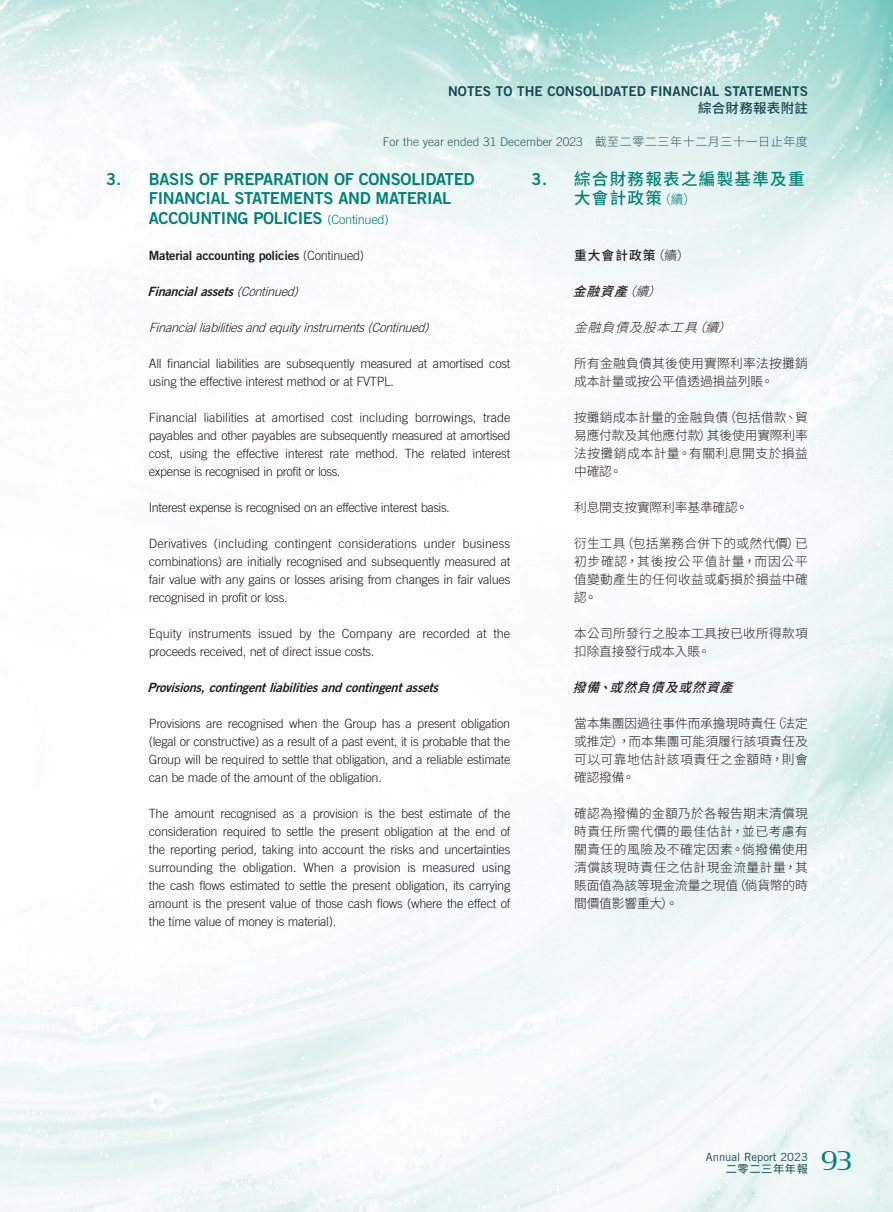
<style>
.page{position:relative;width:893px;height:1212px;background:#fff}
.page>*{position:absolute;margin:0;border:0;box-sizing:border-box;transform-origin:0 0}
.t1{font:25.5px "Condor";color:#008376}
.Heading_1{font:16.5px/19.5px "Trade Gothic LT Std Bd 2";letter-spacing:-.02em;color:#008376}
.C_Heading_1{font:500 16.5px/19.5px "Source Han Sans TC";letter-spacing:.08em;color:#008376}
.t2{font:13.5px "Trade Gothic LT Std Bd 2";letter-spacing:.005em;color:#164855}
.t3{font:500 13.5px "Source Han Sans TC";letter-spacing:.02em;color:#164855}
.Body_Text{font:300 12.75px/18px "Trade Gothic LT Std";letter-spacing:-.02em;color:#231f20;text-align:justify}
.C_Body_Text{font:300 12.75px/18px "Source Han Sans TC";letter-spacing:.015em;color:#231f20;text-align:justify}
.Heading_3{font:italic 12.75px "Trade Gothic LT Std Bd 2";color:#231f20}
.Heading_4{font:italic 300 12.75px "Trade Gothic LT Std";color:#231f20}
.Heading_2{font:12.75px "Trade Gothic LT Std Bd 2";letter-spacing:-.02em;color:#231f20}
.C_Heading_3{font:italic 500 12.75px "Source Han Sans TC";color:#231f20}
.C_Body_Text-2{font:300 12.75px "Source Han Sans TC";letter-spacing:-.01em;color:#231f20}
.C_Heading_4{font:italic 300 12.75px "Source Han Sans TC";color:#231f20}
.C_Heading_2{font:500 12.75px "Source Han Sans TC";letter-spacing:.08em;color:#231f20}
.t4{font:300 12px "Trade Gothic LT Std";color:#305a68}
.t5{font:11.25px "Trade Gothic LT Std";color:#164855}
.t6{font:11.25px "Source Han Sans TC";letter-spacing:.05em;color:#164855}
.s1{font-family:"Source Han Sans TC"}
.s2{font-family:"Trade Gothic LT Std";font-weight:300;font-size:12.75px}
.s3{font-family:"Trade Gothic LT Std";font-weight:300}
.s4{font-family:"Trade Gothic LT Std Bd 2";font-weight:400}
.s5{font-weight:300;font-size:12.75px}
.s6{font-weight:300}
</style>
<div class="page">
<img style="left:0;top:0;width:893px;height:1212px">
<p class="t2" style="left:448px;top:83px;width:361px">NOTES TO THE CONSOLIDATED FINANCIAL STATEMENTS</p>
<p class="t3" style="left:698px;top:100px;width:111px">綜合財務報表附註</p>
<p class="t4" style="left:383px;top:135px;width:426px">For the year ended 31 December 2023 <span class="s1">截至二零二三年十二月三十一日止年度</span></p>
<p class="Heading_1" style="left:149px;top:169px;width:327px;text-indent:-43px">3. BASIS OF PREPARATION OF CONSOLIDATED<br>FINANCIAL STATEMENTS AND MATERIAL<br>ACCOUNTING POLICIES <span class="s2">(Continued)</span></p>
<p class="Heading_2" style="left:149px;top:247px;width:217px">Material accounting policies <span class="s3">(Continued)</span></p>
<p class="Heading_3" style="left:148px;top:283px;width:156px">Financialassets<span class="s3">(Continued)</span></p>
<p class="Heading_4" style="left:149px;top:319px;width:285px">Financialliabilitiesandequityinstruments(Continued)</p>
<p class="Body_Text" style="left:149px;top:354px;width:363px">All financial liabilities are subsequently measured at amortised cost using the effective interest method or at FVTPL.</p>
<p class="Body_Text" style="left:149px;top:408px;width:363px">Financial liabilities at amortised cost including borrowings, trade payables and other payables are subsequently measured at amortised cost, using the effective interest rate method. The related interest expense is recognised in profit or loss.</p>
<p class="Body_Text" style="left:149px;top:498px;width:302px">Interest expense is recognised on an effective interest basis.</p>
<p class="Body_Text" style="left:149px;top:534px;width:363px">Derivatives (including contingent considerations under business combinations) are initially recognised and subsequently measured at fair value with any gains or losses arising from changes in fair values recognised in profit or loss.</p>
<p class="Body_Text" style="left:149px;top:624px;width:363px">Equity instruments issued by the Company are recorded at the proceeds received, net of direct issue costs.</p>
<p class="Heading_3" style="left:148px;top:679px;width:296px">Provisions,contingentliabilitiesandcontingentassets</p>
<p class="Body_Text" style="left:149px;top:714px;width:363px">Provisions are recognised when the Group has a present obligation (legal or constructive) as a result of a past event, it is probable that the Group will be required to settle that obligation, and a reliable estimate can be made of the amount of the obligation.</p>
<p class="Body_Text" style="left:149px;top:804px;width:363px">The amount recognised as a provision is the best estimate of the consideration required to settle the present obligation at the end of the reporting period, taking into account the risks and uncertainties surrounding the obligation. When a provision is measured using the cash flows estimated to settle the present obligation, its carrying amount is the present value of those cash flows (where the effect of the time value of money is material).</p>
<p class="C_Heading_1" style="left:574px;top:169px;width:232px;text-indent:-43px"><span class="s4">3.</span> 綜合財務報表之編製基準及重大會計政策<span class="s5">（續）</span></p>
<p class="C_Heading_2" style="left:574px;top:248px;width:117px">重大會計政策<span class="s6">（續）</span></p>
<p class="C_Heading_3" style="left:573px;top:284px;width:99px">金融資產<span class="s6">（續）</span></p>
<p class="C_Heading_4" style="left:574px;top:320px;width:168px">金融負債及股本工具（續）</p>
<p class="C_Body_Text" style="left:574px;top:354px;width:235px">所有金融負債其後使用實際利率法按攤銷成本計量或按公平值透過損益列賬。</p>
<p class="C_Body_Text" style="left:574px;top:408px;width:235px">按攤銷成本計量的金融負債（包括借款、貿易應付款及其他應付款）其後使用實際利率法按攤銷成本計量。有關利息開支於損益中確認。</p>
<p class="C_Body_Text-2" style="left:574px;top:500px;width:176px">利息開支按實際利率基準確認。</p>
<p class="C_Body_Text" style="left:574px;top:534px;width:235px">衍生工具（包括業務合併下的或然代價）已初步確認，其後按公平值計量，而因公平值變動產生的任何收益或虧損於損益中確認。</p>
<p class="C_Body_Text" style="left:574px;top:624px;width:235px">本公司所發行之股本工具按已收所得款項扣除直接發行成本入賬。</p>
<p class="C_Heading_3" style="left:573px;top:680px;width:171px">撥備、或然負債及或然資產</p>
<p class="C_Body_Text" style="left:574px;top:714px;width:235px">當本集團因過往事件而承擔現時責任（法定或推定），而本集團可能須履行該項責任及可以可靠地估計該項責任之金額時，則會確認撥備。</p>
<p class="C_Body_Text" style="left:574px;top:804px;width:235px">確認為撥備的金額乃於各報告期末清償現時責任所需代價的最佳估計，並已考慮有關責任的風險及不確定因素。倘撥備使用清償該現時責任之估計現金流量計量，其賬面值為該等現金流量之現值（倘貨幣的時間價值影響重大）。</p>
<p class="t5" style="left:706px;top:1150px;width:104px">Annual Report 2023</p>
<p class="t6" style="left:726px;top:1162px;width:84px">二零二三年年報</p>
<h1 class="t1" style="left:821px;top:1144px;width:33px">93</h1>
</div>
